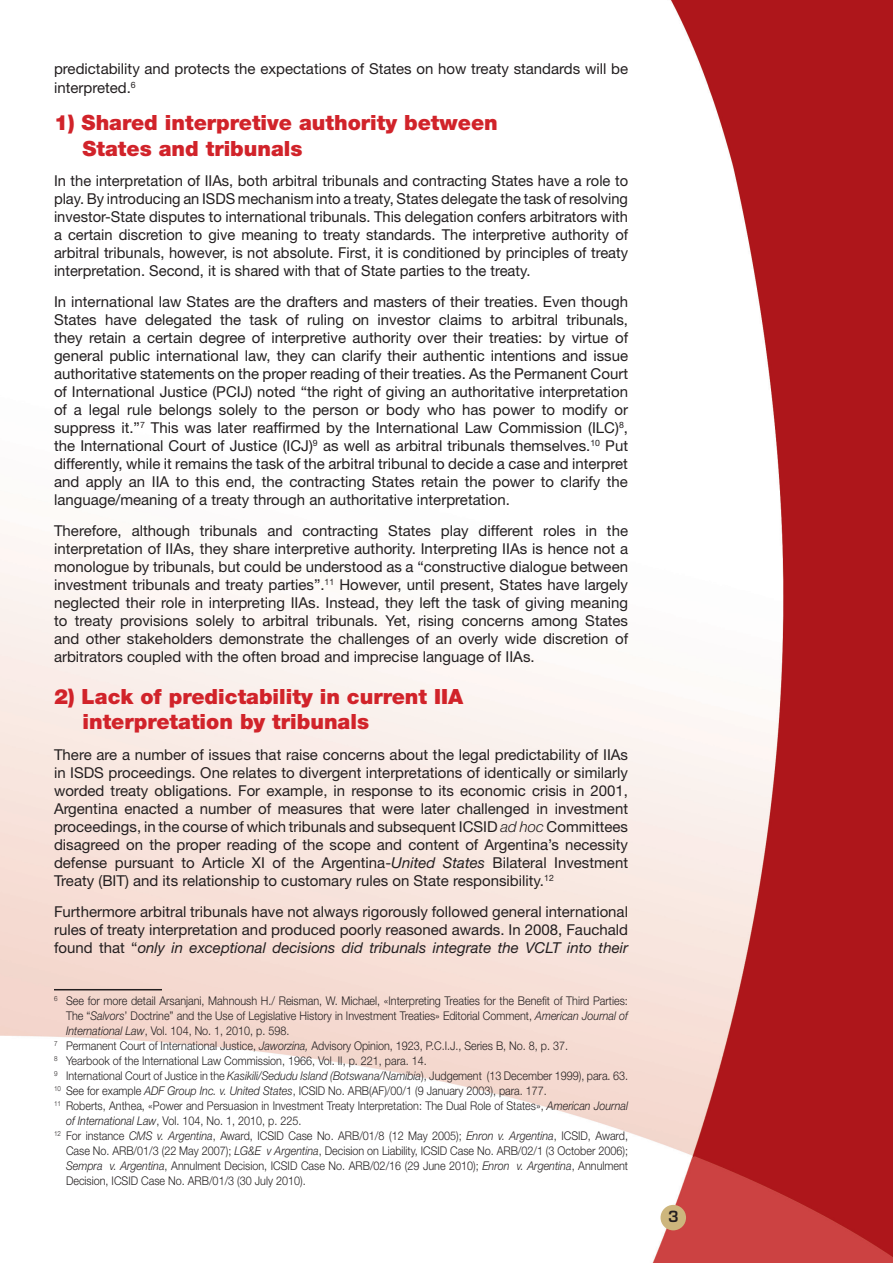
<style>
.page{position:relative;width:893px;height:1263px;background:#fff}
.page>*{position:absolute;margin:0;border:0;box-sizing:border-box;transform-origin:0 0}
.Head_1{font:900 21px/25.2px "Helvetica Neue LT Std";color:#d1232a}
.Body{font:15px/18px "Helvetica Neue LT Std";color:#231f20;text-align:justify}
.footnote{font:15px/18px "Helvetica Neue LT Std";color:#231f20}
.t1{font:600 15px "Eurostile LT Std";color:#231f20}
.footnote-2{font:300 12px/15px "Helvetica Neue LT Std";color:#231f20;text-align:justify;scale:.9 1}
.s1{font-weight:300;font-style:italic}
.s2{font-style:italic}
</style>
<div class="page">
<img style="left:0;top:0;width:893px;height:1263px">
<div style="left:660px;top:1205px;width:26px;height:25px;background:#cdb67d;border-radius:50%"></div>
<hr style="left:54px;top:989px;width:108px;height:1px;background:#231f20">
<p class="footnote" style="left:54px;top:60px;width:576px">predictability and protects the expectations of States on how treaty standards will be interpreted.<sup>6</sup></p>
<p class="Head_1" style="left:82px;top:110px;width:417px;text-indent:-28px">1) Shared interpretive authority between<br>States and tribunals</p>
<p class="Body" style="left:54px;top:172px;width:576px">In the interpretation of IIAs, both arbitral tribunals and contracting States have a role to play. By introducing an ISDS mechanism into a treaty, States delegate the task of resolving investor-State disputes to international tribunals. This delegation confers arbitrators with a certain discretion to give meaning to treaty standards. The interpretive authority of arbitral tribunals, however, is not absolute. First, it is conditioned by principles of treaty interpretation. Second, it is shared with that of State parties to the treaty.</p>
<p class="Body" style="left:54px;top:293px;width:576px">In international law States are the drafters and masters of their treaties. Even though States have delegated the task of ruling on investor claims to arbitral tribunals, they retain a certain degree of interpretive authority over their treaties: by virtue of general public international law, they can clarify their authentic intentions and issue authoritative statements on the proper reading of their treaties. As the Permanent Court of International Justice (PCIJ) noted “the right of giving an authoritative interpretation of a legal rule belongs solely to the person or body who has power to modify or suppress it.”<sup>7</sup> This was later reaffirmed by the International Law Commission (ILC)<sup>8</sup>, the International Court of Justice (ICJ)<sup>9</sup> as well as arbitral tribunals themselves.<sup>10</sup> Put differently, while it remains the task of the arbitral tribunal to decide a case and interpret and apply an IIA to this end, the contracting States retain the power to clarify the language/meaning of a treaty through an authoritative interpretation.</p>
<p class="Body" style="left:54px;top:521px;width:576px">Therefore, although tribunals and contracting States play different roles in the interpretation of IIAs, they share interpretive authority. Interpreting IIAs is hence not a monologue by tribunals, but could be understood as a “constructive dialogue between investment tribunals and treaty parties”.<sup>11</sup> However, until present, States have largely neglected their role in interpreting IIAs. Instead, they left the task of giving meaning to treaty provisions solely to arbitral tribunals. Yet, rising concerns among States and other stakeholders demonstrate the challenges of an overly wide discretion of arbitrators coupled with the often broad and imprecise language of IIAs.</p>
<p class="Head_1" style="left:82px;top:684px;width:382px;text-indent:-28px">2) Lack of predictability in current IIA interpretation by tribunals</p>
<p class="Body" style="left:54px;top:746px;width:576px">There are a number of issues that raise concerns about the legal predictability of IIAs in ISDS proceedings. One relates to divergent interpretations of identically or similarly worded treaty obligations. For example, in response to its economic crisis in 2001, Argentina enacted a number of measures that were later challenged in investment proceedings, in the course of which tribunals and subsequent ICSID <span class="s1">ad hoc</span> Committees disagreed on the proper reading of the scope and content of Argentina’s necessity defense pursuant to Article XI of the Argentina-<span class="s2">United States</span> Bilateral Investment Treaty (BIT) and its relationship to customary rules on State responsibility.<sup>12</sup></p>
<p class="Body" style="left:54px;top:902px;width:576px">Furthermore arbitral tribunals have not always rigorously followed general international rules of treaty interpretation and produced poorly reasoned awards. In 2008, Fauchald found that “<span class="s2">only in exceptional decisions did tribunals integrate the VCLT into their</span></p>
<p class="footnote-2" style="left:66px;top:993px;width:626px;text-indent:-12px"><sup>6</sup> See for more detail Arsanjani, Mahnoush H./ Reisman, W. Michael, «Interpreting Treaties for the Benefit of Third Parties:<br>The “<span class="s2">Salvors</span>’ Doctrine” and the Use of Legislative History in Investment Treaties» Editorial Comment, <span class="s2">American Journal of International Law</span>, Vol. 104, No. 1, 2010, p. 598.</p>
<p class="footnote-2" style="left:54px;top:1038px;width:573px"><sup>7</sup> Permanent Court of International Justice, <span class="s2">Jaworzina,</span> Advisory Opinion, 1923, P.C.I.J., Series B, No. 8, p. 37.</p>
<p class="footnote-2" style="left:54px;top:1053px;width:416px"><sup>8</sup> Yearbook of the International Law Commission, 1966, Vol. II, p. 221, para. 14.</p>
<p class="footnote-2" style="left:54px;top:1068px;width:639px"><sup>9</sup> International Court of Justice in the <span class="s2">Kasikili/Sedudu Island (Botswana/Namibia</span>), Judgement (13 December 1999), para. 63.</p>
<p class="footnote-2" style="left:54px;top:1083px;width:549px"><sup>10</sup> See for example <span class="s2">ADF Group Inc. v. United States</span>, ICSID No. ARB(AF)/00/1 (9 January 2003), para. 177.</p>
<p class="footnote-2" style="left:66px;top:1098px;width:626px;text-indent:-12px"><sup>11</sup> Roberts, Anthea, «Power and Persuasion in Investment Treaty Interpretation: The Dual Role of States», <span class="s2">American Journal of International Law</span>, Vol. 104, No. 1, 2010, p. 225.</p>
<p class="footnote-2" style="left:66px;top:1128px;width:626px;text-indent:-12px"><sup>12</sup> For instance <span class="s2">CMS v. Argentina</span>, Award, ICSID Case No. ARB/01/8 (12 May 2005); <span class="s2">Enron v. Argentina</span>, ICSID, Award, Case No. ARB/01/3 (22 May 2007); <span class="s2">LG&amp;E v Argentina</span>, Decision on Liability, ICSID Case No. ARB/02/1 (3 October 2006); <span class="s2">Sempra v. Argentina</span>, Annulment Decision, ICSID Case No. ARB/02/16 (29 June 2010); <span class="s2">Enron v. Argentina</span>, Annulment Decision, ICSID Case No. ARB/01/3 (30 July 2010).</p>
<p class="t1" style="left:668px;top:1207px;width:12px">3</p>
</div>
